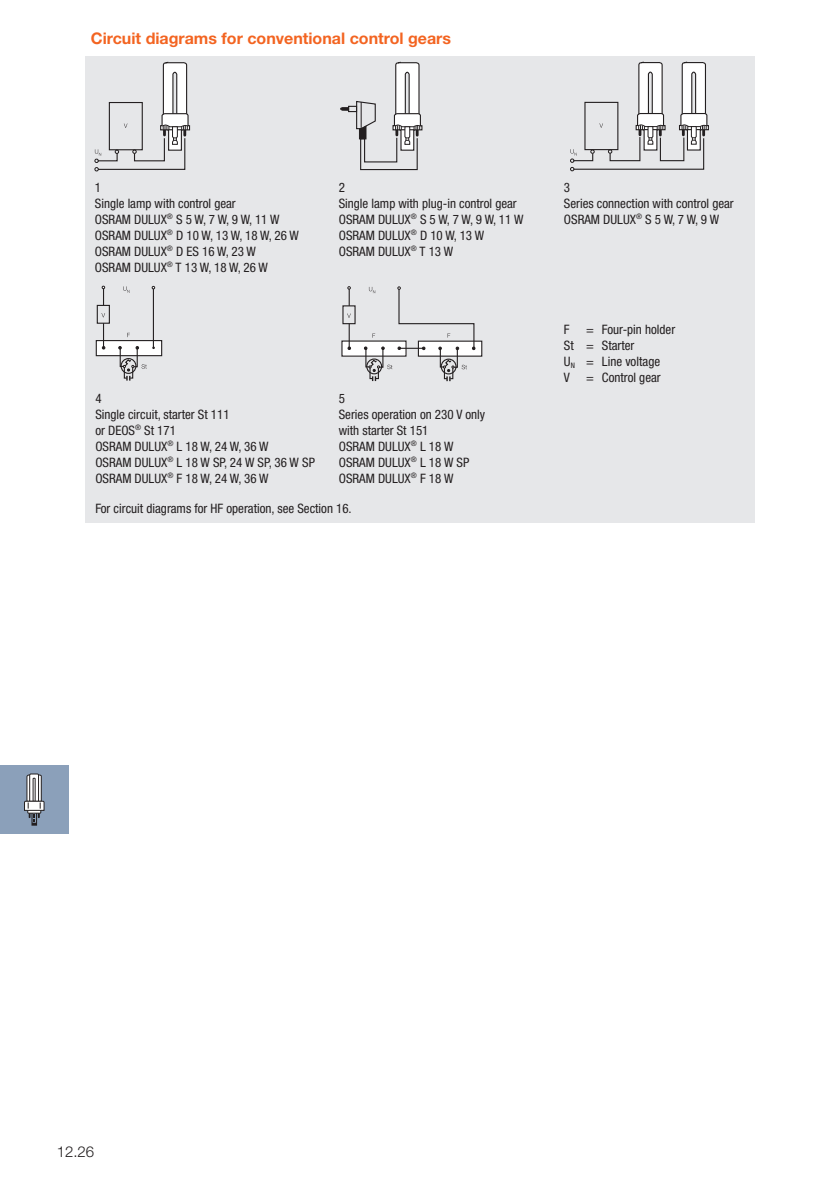
<style>
.page{position:relative;width:840px;height:1191px;background:#fff}
.page>*{position:absolute;margin:0;border:0;box-sizing:border-box;transform-origin:0 0}
.t1{font:700 16px "Helvetica Neue LT Pro";color:#f36421}
.t2{font:300 15px "Helvetica Neue LT Pro";color:#231f20}
.t3{font:condensed 13px/16px "Helvetica Neue LT Pro";color:#231f20}
</style>
<div class="page">
<div style="left:0;top:765px;width:68px;height:68px;background:#8ba0ba"></div>
<svg style="left:31px;top:821px;width:6px;height:4px"></svg>
<svg style="left:24px;top:773px;width:21px;height:48px"></svg>
<div style="left:85px;top:56px;width:669px;height:466px;background:#e6e7e9"></div>
<svg style="left:94px;top:63px;width:96px;height:108px"></svg>
<div style="left:96px;top:340px;width:65px;height:16px;background:#fff"></div>
<div style="left:96px;top:340px;width:66px;height:16px;border:1px solid #231f20"></div>
<svg style="left:123px;top:286px;width:6px;height:7px"></svg>
<hr style="left:153px;top:287px;width:1px;height:62px;background:#231f20">
<svg style="left:118px;top:346px;width:37px;height:34px"></svg>
<div style="left:97px;top:305px;width:13px;height:19px;border:1px solid #231f20"></div>
<svg style="left:102px;top:286px;width:3px;height:19px"></svg>
<svg style="left:102px;top:323px;width:3px;height:26px"></svg>
<div style="left:342px;top:341px;width:64px;height:15px;background:#fff"></div>
<div style="left:418px;top:341px;width:63px;height:15px;background:#fff"></div>
<div style="left:417px;top:340px;width:65px;height:17px;border:1px solid #231f20"></div>
<svg style="left:347px;top:286px;width:3px;height:20px"></svg>
<svg style="left:347px;top:324px;width:3px;height:26px"></svg>
<svg style="left:364px;top:286px;width:111px;height:95px"></svg>
<div style="left:348px;top:106px;width:9px;height:6px;border:1px solid #231f20"></div>
<svg style="left:355px;top:63px;width:68px;height:108px"></svg>
<svg style="left:340px;top:107px;width:9px;height:4px"></svg>
<svg style="left:570px;top:62px;width:139px;height:109px"></svg>
<div style="left:659px;top:137px;width:25px;height:24px;border:1px solid #231f20"></div>
<p class="t1" style="left:91px;top:33px;width:361px">Circuit diagrams for conventional control gears</p>
<p class="t3" style="left:95px;top:181px;width:205px">1<br>Single lamp with control gear<br>OSRAM DULUX<sup>®</sup> S 5 W, 7 W, 9 W, 11 W<br>OSRAM DULUX<sup>®</sup> D 10 W, 13 W, 18 W, 26 W<br>OSRAM DULUX<sup>®</sup> D ES 16 W, 23 W<br>OSRAM DULUX<sup>®</sup> T 13 W, 18 W, 26 W</p>
<p class="t3" style="left:338px;top:181px;width:186px">2<br>Single lamp with plug-in control gear<br>OSRAM DULUX<sup>®</sup> S 5 W, 7 W, 9 W, 11 W<br>OSRAM DULUX<sup>®</sup> D 10 W, 13 W<br>OSRAM DULUX<sup>®</sup> T 13 W</p>
<p class="t3" style="left:563px;top:181px;width:171px">3<br>Series connection with control gear<br>OSRAM DULUX<sup>®</sup> S 5 W, 7 W, 9 W</p>
<p class="t3" style="left:563px;top:323px;width:113px;text-indent:22px">= Four-pin holder<br>St = Starter<br>U<sub>N</sub> = Line voltage<br>V = Control gear</p>
<p class="t3" style="left:563px;top:323px;width:7px">F</p>
<p class="t3" style="left:95px;top:391px;width:221px">4<br>Single circuit, starter St 111<br>or DEOS<sup>®</sup> St 171<br>OSRAM DULUX<sup>®</sup> L 18 W, 24 W, 36 W<br>OSRAM DULUX<sup>®</sup> L 18 W SP, 24 W SP, 36 W SP<br>OSRAM DULUX<sup>®</sup> F 18 W, 24 W, 36 W</p>
<p class="t3" style="left:338px;top:391px;width:148px">5<br>Series operation on 230 V only with starter St 151<br>OSRAM DULUX<sup>®</sup> L 18 W<br>OSRAM DULUX<sup>®</sup> L 18 W SP<br>OSRAM DULUX<sup>®</sup> F 18 W</p>
<p class="t3" style="left:95px;top:501px;width:258px">For circuit diagrams for HF operation, see Section 16.</p>
<p class="t2" style="left:57px;top:1146px;width:39px">12.26</p>
</div>
